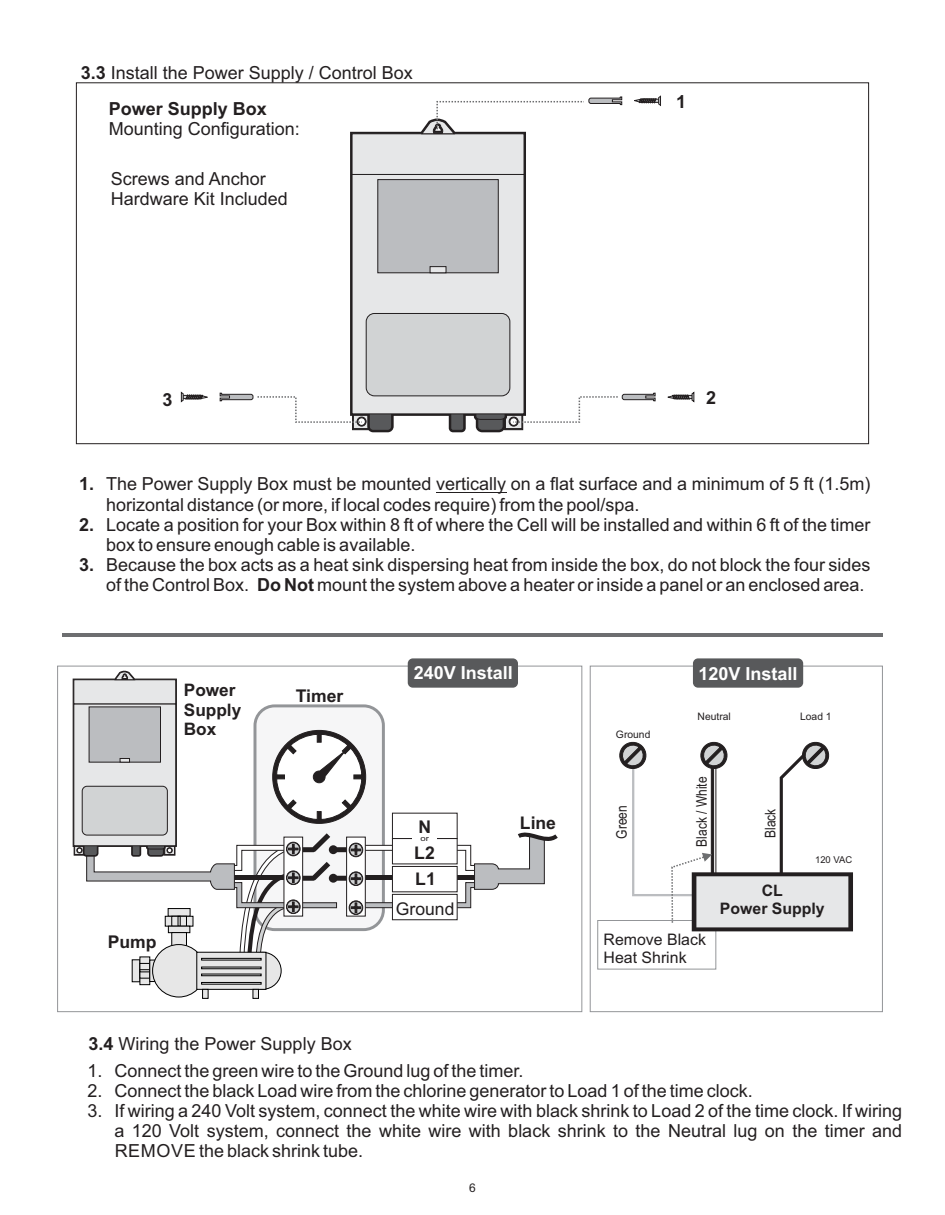
<style>
.page{position:relative;width:945px;height:1215px;background:#fff}
.page>*{position:absolute;margin:0;border:0;box-sizing:border-box;transform-origin:0 0}
.t1{font:18px/20.1px "Arial";color:#231f20}
.t2{font:700 18px "Arial";color:#fff}
.t3{font:700 18px "Arial";color:#231f20}
.t4{font:700 17.55px "Arial";color:#231f20}
.t5{font:17.55px "Arial";color:#231f20}
.t6{font:700 17.25px/19.2px "Arial";color:#231f20}
.t7{font:15.9px/17.7px "Arial";color:#231f20}
.t8{font:700 15.9px/17.7px "Arial";color:#231f20;text-align:center}
.t9{font:14.7px "Arial Narrow";color:#231f20}
.t10{font:12px "Arial";color:#231f20}
.t11{font:10.35px "Arial";color:#231f20}
.t12{font:9.45px "Arial";color:#231f20}
.t13{font:7.65px "Arial";color:#231f20;scale:1.25 1}
.s1{font-weight:700}
</style>
<div class="page">
<hr style="left:62px;top:633px;width:821px;height:3px;background:#6d6e70">
<hr style="left:436px;top:492px;width:70px;height:1px;background:#231f20">
<div style="left:132px;top:959px;width:8px;height:23px;background:#e7e7e7;border:1px solid #000"></div>
<div style="left:140px;top:957px;width:10px;height:28px;background:#e7e7e7;border:1px solid #000"></div>
<div style="left:140px;top:963px;width:10px;height:16px;background:#e7e7e7;border:1px solid #000"></div>
<svg style="left:140px;top:969px;width:9px;height:3px"></svg>
<div style="left:149px;top:960px;width:8px;height:22px;background:#e7e7e7;border:1px solid #000"></div>
<div style="left:152px;top:944px;width:53px;height:53px;background:#e7e7e7;border:1px solid #000;border-radius:50%"></div>
<svg style="left:244px;top:952px;width:38px;height:38px"></svg>
<svg style="left:196px;top:959px;width:70px;height:31px;background:#c6c6c6"></svg>
<hr style="left:201px;top:958px;width:61px;height:2px;background:#e7e7e7">
<div style="left:201px;top:967px;width:61px;height:2px;background:#e7e7e7;border:1px solid #000"></div>
<div style="left:201px;top:974px;width:61px;height:2px;background:#e7e7e7;border:1px solid #000"></div>
<div style="left:201px;top:982px;width:61px;height:3px;background:#e7e7e7;border:1px solid #000"></div>
<svg style="left:202px;top:989px;width:6px;height:10px"></svg>
<svg style="left:253px;top:989px;width:6px;height:10px"></svg>
<svg style="left:73px;top:670px;width:485px;height:289px"></svg>
<div style="left:82px;top:786px;width:86px;height:49px;background:#d1d3d4;border:1px solid #231f20;border-radius:5px"></div>
<div style="left:89px;top:707px;width:72px;height:56px;background:#bbbdc0"></div>
<svg style="left:120px;top:758px;width:10px;height:5px"></svg>
<div style="left:590px;top:666px;width:293px;height:346px;border:1px solid #939598"></div>
<div style="left:597px;top:920px;width:119px;height:49px;border:1px solid #939598"></div>
<div style="left:76px;top:83px;width:793px;height:361px;background:#fff;border:1px solid #231f20"></div>
<svg style="left:350px;top:131px;width:176px;height:301px"></svg>
<div style="left:451px;top:408px;width:13px;height:22px;background:#58595b;border:1px solid #231f20;border-radius:2px"></div>
<div style="left:369px;top:393px;width:23px;height:37px;background:#58595b;border:1px solid #231f20;border-radius:4px"></div>
<div style="left:352px;top:174px;width:172px;height:240px;background:#e6e7e8"></div>
<div style="left:352px;top:133px;width:172px;height:42px;background:#e6e7e8;border:1px solid #231f20"></div>
<div style="left:366px;top:313px;width:144px;height:83px;background:#d1d3d4;border:1px solid #231f20;border-radius:8px"></div>
<div style="left:377px;top:179px;width:122px;height:94px;background:#bbbdc0;border:1px solid #231f20"></div>
<div style="left:430px;top:266px;width:16px;height:7px;background:#e6e7e8;border:1px solid #231f20"></div>
<svg style="left:634px;top:95px;width:27px;height:12px"></svg>
<svg style="left:667px;top:391px;width:28px;height:12px"></svg>
<svg style="left:421px;top:96px;width:202px;height:39px"></svg>
<svg style="left:476px;top:392px;width:180px;height:38px"></svg>
<svg style="left:181px;top:391px;width:27px;height:12px"></svg>
<svg style="left:219px;top:392px;width:152px;height:38px"></svg>
<svg style="left:618px;top:741px;width:235px;height:190px"></svg>
<div style="left:408px;top:658px;width:110px;height:30px;background:#58595b;border-radius:5px"></div>
<div style="left:693px;top:658px;width:110px;height:30px;background:#58595b;border-radius:5px"></div>
<p class="t1" style="left:109px;top:56px;width:306px;line-height:35.7px;text-indent:-28px"><span class="s1">3.3</span> Install the Power Supply / Control Box<br><span class="s1">Power Supply Box</span></p>
<p class="t1" style="left:109px;top:120px;width:193px">Mounting Configuration:</p>
<p class="t1" style="left:111px;top:170px;width:179px">Screws and Anchor<br>Hardware Kit Included</p>
<p class="t3" style="left:676px;top:94px;width:12px">1</p>
<p class="t3" style="left:163px;top:393px;width:12px">3</p>
<p class="t3" style="left:706px;top:391px;width:12px">2</p>
<p class="t1" style="left:106px;top:476px;width:766px;text-indent:-27px"><span class="s1">1.</span> The Power Supply Box must be mounted vertically on a flat surface and a minimum of 5 ft (1.5m) horizontal distance (or more, if local codes require) from the pool/spa.</p>
<p class="t1" style="left:106px;top:516px;width:766px;text-indent:-27px"><span class="s1">2.</span> Locate a position for your Box within 8 ft of where the Cell will be installed and within 6 ft of the timer box to ensure enough cable is available.</p>
<p class="t1" style="left:106px;top:556px;width:766px;text-indent:-27px"><span class="s1">3.</span> Because the box acts as a heat sink dispersing heat from inside the box, do not block the four sides of the Control Box. <span class="s1">Do Not</span> mount the system above a heater or inside a panel or an enclosed area.</p>
<p class="t6" style="left:184px;top:682px;width:59px">Power<br>Supply<br>Box</p>
<p class="t4" style="left:296px;top:689px;width:49px">Timer</p>
<p class="t4" style="left:108px;top:935px;width:50px">Pump</p>
<p class="t1" style="left:89px;top:1035px;width:265px"><span class="s1">3.4</span> Wiring the Power Supply Box</p>
<p class="t2" style="left:414px;top:666px;width:101px">240V Install</p>
<p class="t2" style="left:698px;top:667px;width:101px">120V Install</p>
<p class="t4" style="left:419px;top:820px;width:14px">N</p>
<p class="t13" style="left:421px;top:835px;width:8px">or</p>
<p class="t4" style="left:414px;top:846px;width:22px">L2</p>
<p class="t4" style="left:415px;top:873px;width:22px">L1</p>
<p class="t5" style="left:396px;top:902px;width:60px">Ground</p>
<p class="t4" style="left:520px;top:816px;width:38px">Line</p>
<p class="t11" style="left:616px;top:731px;width:36px">Ground</p>
<p class="t9" style="left:616px;top:839px;width:35px;rotate:-90deg">Green</p>
<p class="t11" style="left:698px;top:713px;width:35px">Neutral</p>
<p class="t11" style="left:800px;top:713px;width:33px">Load 1</p>
<p class="t9" style="left:696px;top:847px;width:72px;rotate:-90deg">Black / White</p>
<p class="t9" style="left:765px;top:838px;width:31px;rotate:-90deg">Black</p>
<p class="t12" style="left:815px;top:856px;width:39px">120 VAC</p>
<p class="t8" style="left:720px;top:883px;width:106px">CL<br>Power Supply</p>
<p class="t7" style="left:604px;top:932px;width:104px">Remove Black<br>Heat Shrink</p>
<p class="t1" style="left:87px;top:1062px;width:438px">1. Connect the green wire to the Ground lug of the timer.</p>
<p class="t1" style="left:87px;top:1082px;width:667px">2. Connect the black Load wire from the chlorine generator to Load 1 of the time clock.</p>
<p class="t1" style="left:114px;top:1102px;width:789px;text-align:justify;text-indent:-27px">3. If wiring a 240 Volt system, connect the white wire with black shrink to Load 2 of the time clock. If wiring a 120 Volt system, connect the white wire with black shrink to the Neutral lug on the timer and REMOVE the black shrink tube.</p>
<p class="t10" style="left:469px;top:1183px;width:8px">6</p>
</div>
